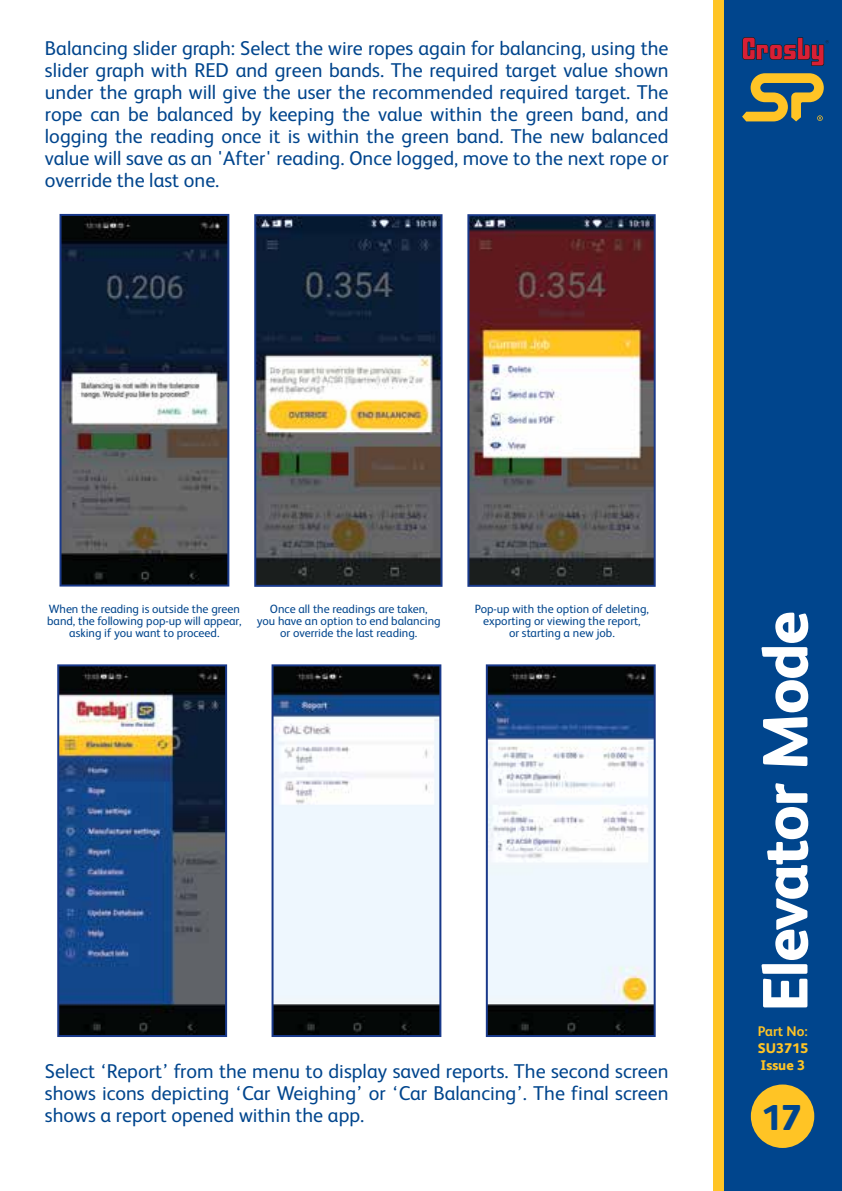
<style>
.page{position:relative;width:842px;height:1191px;background:#fff}
.page>*{position:absolute;margin:0;border:0;box-sizing:border-box;transform-origin:0 0}
.t1{font:800 64px "FS Albert";letter-spacing:-.025em;color:#fff}
.t2{font:800 36px "FS Albert";color:#00458d}
.t3{font:20px/22px "FS Albert";color:#00458d;text-align:justify}
.t4{font:800 14px/16.8px "FS Albert";color:#ffc425}
.t5{font:700 14px "FS Albert";color:#ffc425}
.t6{font:12px/12px "FS Albert";color:#00458d;text-align:center}
</style>
<div class="page">
<div style="left:723px;top:0;width:119px;height:1191px;background:#00458d"></div>
<div style="left:713px;top:0;width:10px;height:1191px;background:#ffc425"></div>
<div style="left:751px;top:1084px;width:63px;height:64px;background:#ffc425;border-radius:50%"></div>
<svg style="left:742px;top:73px;width:82px;height:48px"></svg>
<svg style="left:742px;top:37px;width:87px;height:29px"></svg>
<svg style="left:60px;top:214px;width:169px;height:372px"></svg>
<svg style="left:254px;top:214px;width:188px;height:373px"></svg>
<img style="left:467px;top:214px;width:189px;height:373px">
<svg style="left:57px;top:664px;width:170px;height:373px"></svg>
<svg style="left:272px;top:664px;width:169px;height:373px;fill:#eef7fe"></svg>
<svg style="left:486px;top:664px;width:170px;height:373px"></svg>
<p class="t3" style="left:45px;top:37px;width:625px">Balancing slider graph: Select the wire ropes again for balancing, using the slider graph with RED and green bands. The required target value shown under the graph will give the user the recommended required target. The rope can be balanced by keeping the value within the green band, and logging the reading once it is within the green band. The new balanced value will save as an 'After' reading. Once logged, move to the next rope or override the last one.</p>
<p class="t6" style="left:47px;top:603px;width:196px">When the reading is outside the green band, the following pop-up will appear, asking if you want to proceed.</p>
<p class="t6" style="left:257px;top:603px;width:185px">Once all the readings are taken,<br>you have an option to end balancing or override the last reading.</p>
<p class="t6" style="left:475px;top:603px;width:176px">Pop-up with the option of deleting, exporting or viewing the report,<br>or starting a new job.</p>
<p class="t3" style="left:45px;top:1059px;width:625px">Select ‘Report’ from the menu to display saved reports. The second screen shows icons depicting ‘Car Weighing’ or ‘Car Balancing’. The final screen shows a report opened within the app.</p>
<h1 class="t1" style="left:748px;top:1012px;width:402px;rotate:-90deg">Elevator Mode</h1>
<p class="t5" style="left:758px;top:1023px;width:51px">Part No:</p>
<p class="t4" style="left:758px;top:1040px;width:52px">SU3715<br>Issue 3</p>
<h2 class="t2" style="left:761px;top:1096px;width:42px">17</h2>
</div>
